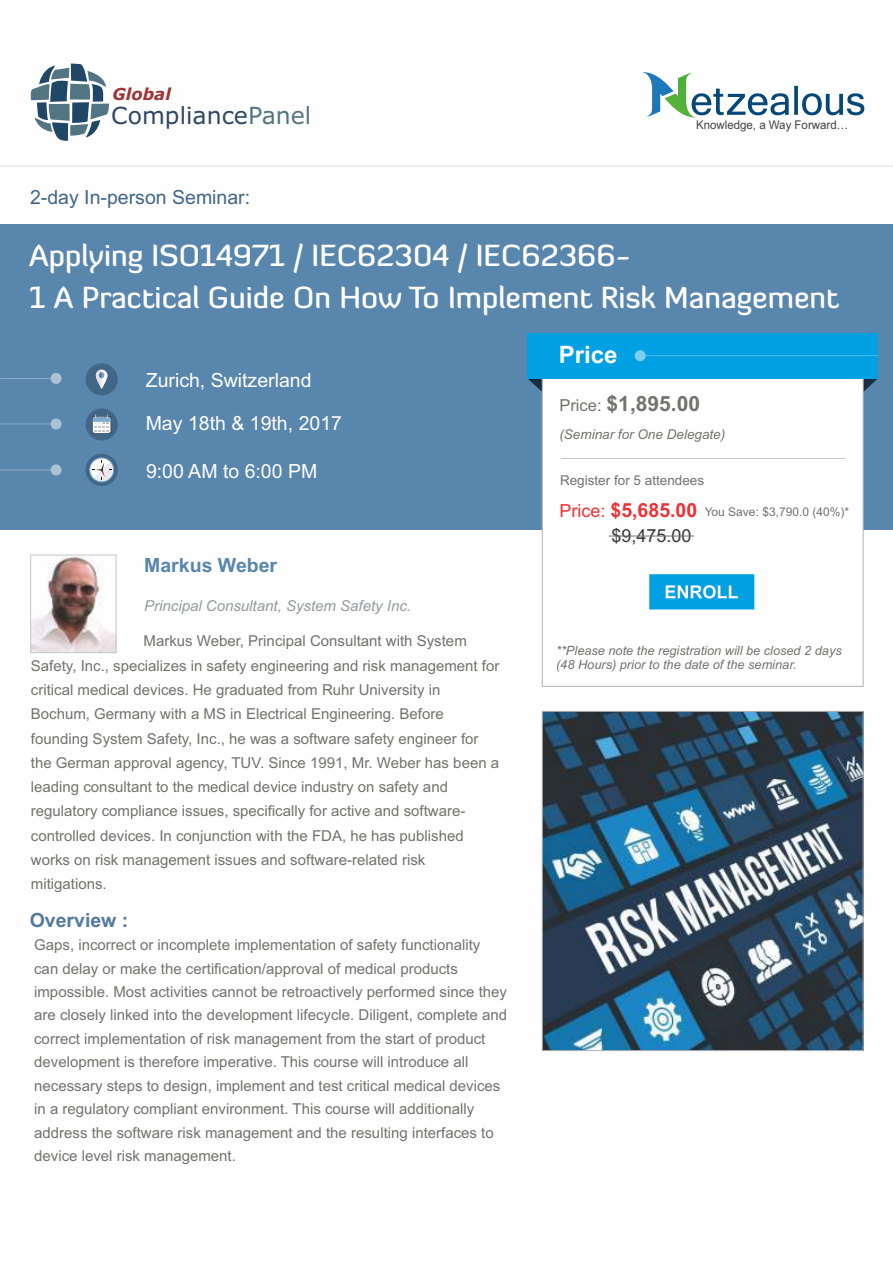
<style>
.page{position:relative;width:893px;height:1262px;background:#fff}
.page>*{position:absolute;margin:0;border:0;box-sizing:border-box;transform-origin:0 0}
.t1{font:500 30px/42px "Diavlo";color:#fefefe}
.t2{font:700 24px "Arial";color:#fefefe}
.t3{font:23.55px "Verdana";color:#2c4865}
.t4{font:700 21px "Arial";color:#727271}
.t5{font:19.5px "Arial";color:#fefefe}
.t6{font:19.5px "Arial";color:#416687}
.t7{font:700 19.5px "Arial";color:#5986ac}
.t8{font:700 19.5px "Arial";color:#537a9d}
.t9{font:18px "Arial";color:#373435}
.t10{font:italic 700 16.5px "Verdana";color:#9c3534}
.t11{font:15px/24.3px "Arial";color:#727271}
.t12{font:italic 15px "Arial";color:#96989a}
.t13{font:italic 13.5px "Arial";color:#727271}
.t14{font:13.5px "Arial";color:#727271}
.t15{font:italic 12.75px/14.2px "Arial";color:#727271}
.t16{font:12px "Arial";color:#727271}
.t17{font:12px "Arial";color:#434242;scale:.96 1}
.s1{color:#527483}
.s2{font-weight:400;font-size:16.5px}
.s3{font-size:18px;color:#ed3237}
.s4{font-weight:700;font-size:19.5px;color:#ed3237}
</style>
<div class="page">
<div style="left:0;top:224px;width:893px;height:305px;background:#5986ac"></div>
<hr style="left:0;top:166px;width:893px;height:1px;background:#ebecec">
<div style="left:51px;top:373px;width:11px;height:11px;background:#abc1d4;border-radius:5px"></div>
<div style="left:51px;top:418px;width:11px;height:11px;background:#abc1d4;border-radius:5px"></div>
<div style="left:51px;top:464px;width:11px;height:11px;background:#abc1d4;border-radius:5px"></div>
<svg style="left:527px;top:378px;width:14px;height:13px"></svg>
<svg style="left:864px;top:378px;width:14px;height:13px"></svg>
<svg style="left:642px;top:72px;width:222px;height:46px"></svg>
<div style="left:86px;top:454px;width:32px;height:32px;background:#416687;border-radius:50%"></div>
<svg style="left:89px;top:457px;width:25px;height:25px"></svg>
<div style="left:86px;top:408px;width:32px;height:32px;background:#416687;border-radius:50%"></div>
<svg style="left:92px;top:414px;width:19px;height:20px"></svg>
<div style="left:86px;top:363px;width:32px;height:32px;background:#416687;border-radius:50%"></div>
<svg style="left:96px;top:370px;width:11px;height:19px"></svg>
<svg style="left:96px;top:370px;width:8px;height:19px"></svg>
<div style="left:541px;top:378px;width:323px;height:309px;background:#fefefe"></div>
<div style="left:527px;top:333px;width:351px;height:45px;background:#00a0e3"></div>
<div style="left:634px;top:350px;width:11px;height:11px;background:#fefefe;border-radius:5px;opacity:.5"></div>
<img style="left:32px;top:556px;width:82px;height:95px">
<div style="left:30px;top:554px;width:86px;height:99px;border:1px solid #c5c6c6"></div>
<hr style="left:561px;top:458px;width:283px;height:1px;background:#c5c6c6">
<svg style="left:30px;top:63px;width:79px;height:78px"></svg>
<hr style="left:608px;top:535px;width:86px;height:1px;background:#727271">
<img style="left:544px;top:713px;width:317px;height:336px">
<div style="left:542px;top:711px;width:321px;height:340px;border:1px solid #b2b3b3"></div>
<svg style="left:649px;top:574px;width:105px;height:35px;background:#20abe6"></svg>
<p class="t10" style="left:112px;top:88px;width:60px">Global</p>
<h3 class="t3" style="left:111px;top:106px;width:201px">Compliance<span class="s1">Panel</span></h3>
<h3 class="t6" style="left:30px;top:190px;width:221px">2-day In-person Seminar:</h3>
<p class="t17" style="left:696px;top:121px;width:160px">Knowledge, a Way Forward…</p>
<h1 class="t1" style="left:29px;top:238px;width:811px">Applying ISO14971 / IEC62304 / IEC62366-<br>1 A Practical Guide On How To Implement Risk Management</h1>
<h3 class="t5" style="left:146px;top:373px;width:167px">Zurich, Switzerland</h3>
<h3 class="t5" style="left:146px;top:415px;width:198px">May 18th &amp; 19th, 2017</h3>
<h3 class="t5" style="left:146px;top:463px;width:173px">9:00 AM to 6:00 PM</h3>
<h3 class="t7" style="left:144px;top:558px;width:134px">Markus Weber</h3>
<p class="t12" style="left:144px;top:600px;width:268px">Principal Consultant, System Safety Inc.</p>
<p class="t11" style="left:31px;top:630px;width:470px;text-indent:113px">Markus Weber, Principal Consultant with System Safety, Inc., specializes in safety engineering and risk management for critical medical devices. He graduated from Ruhr University in Bochum, Germany with a MS in Electrical Engineering. Before founding System Safety, Inc., he was a software safety engineer for the German approval agency, TUV. Since 1991, Mr. Weber has been a leading consultant to the medical device industry on safety and regulatory compliance issues, specifically for active and software&shy;controlled devices. In conjunction with the FDA, he has published works on risk management issues and software-related risk mitigations.</p>
<h3 class="t8" style="left:30px;top:912px;width:100px">Overview :</h3>
<p class="t11" style="left:34px;top:934px;width:474px;line-height:23.4px">Gaps, incorrect or incomplete implementation of safety functionality can delay or make the certification/approval of medical products impossible. Most activities cannot be retroactively performed since they are closely linked into the development lifecycle. Diligent, complete and correct implementation of risk management from the start of product development is therefore imperative. This course will introduce all necessary steps to design, implement and test critical medical devices in a regulatory compliant environment. This course will additionally address the software risk management and the resulting interfaces to device level risk management.</p>
<h2 class="t2" style="left:558px;top:346px;width:60px">Price</h2>
<h3 class="t4" style="left:559px;top:396px;width:142px"><span class="s2">Price:</span> $1,895.00</h3>
<p class="t13" style="left:559px;top:429px;width:167px">(Seminar for One Delegate)</p>
<p class="t14" style="left:560px;top:475px;width:146px">Register for 5 attendees</p>
<p class="t16" style="left:559px;top:507px;width:291px"><span class="s3">Price:</span> <span class="s4">$5,685.00</span> You Save: $3,790.0 (40%)*</p>
<p class="t9" style="left:611px;top:528px;width:82px">$9,475.00</p>
<p class="t15" style="left:556px;top:644px;width:287px">**Please note the registration will be closed 2 days (48 Hours) prior to the date of the seminar.</p>
</div>
